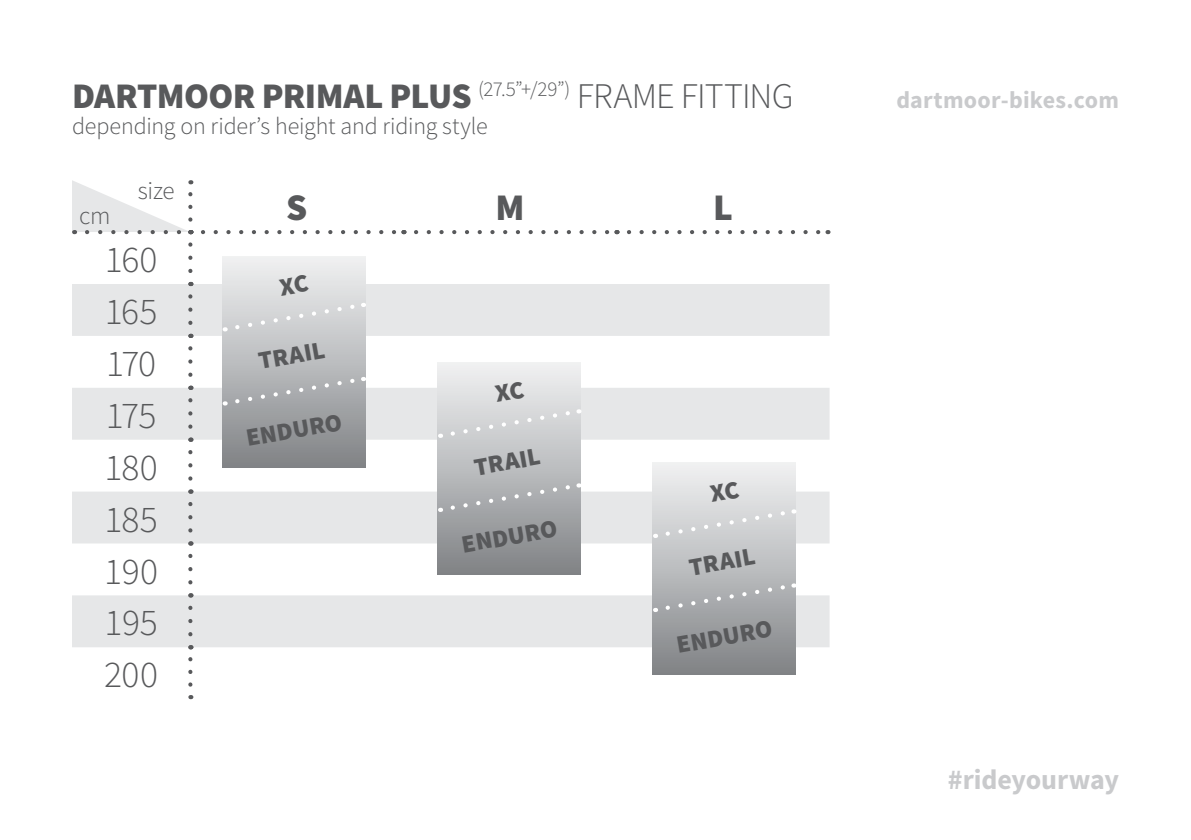
<style>
.page{position:relative;width:1191px;height:840px;background:#fff}
.page>*{position:absolute;margin:0;border:0;box-sizing:border-box;transform-origin:0 0}
.t1{font:300 37.6px/51.8px "Source Sans Pro";letter-spacing:-.01em;color:#58595b;text-align:justify}
.t2{font:900 37.6px "Source Sans Pro";color:#58595b}
.t3{font:900 36px "Source Sans Pro";letter-spacing:-.015em;color:#58595b}
.t4{font:700 28px "Source Sans Pro";letter-spacing:-.005em;color:#c9cacc}
.t5{font:900 25px "Source Sans Pro";color:#58595b}
.t6{font:300 25px "Source Sans Pro";letter-spacing:-.01em;color:#58595b}
.t7{font:300 24px "Source Sans Pro";letter-spacing:-.005em;color:#58595b}
.t8{font:700 24px "Source Sans Pro";letter-spacing:.01em;color:#c9cacc}
.s1{font-weight:300}
</style>
<div class="page">
<svg style="left:72px;top:284px;width:757px;height:363px;fill:#e6e7e8"></svg>
<svg style="left:203px;top:230px;width:194px;height:4px"></svg>
<svg style="left:416px;top:230px;width:194px;height:4px"></svg>
<svg style="left:629px;top:230px;width:192px;height:4px"></svg>
<svg style="left:72px;top:180px;width:120px;height:91px"></svg>
<svg style="left:188px;top:282px;width:4px;height:41px"></svg>
<svg style="left:188px;top:333px;width:4px;height:41px"></svg>
<svg style="left:188px;top:385px;width:4px;height:41px"></svg>
<svg style="left:188px;top:437px;width:4px;height:41px"></svg>
<svg style="left:188px;top:489px;width:4px;height:41px"></svg>
<svg style="left:188px;top:541px;width:4px;height:41px"></svg>
<svg style="left:188px;top:593px;width:4px;height:41px"></svg>
<svg style="left:188px;top:644px;width:4px;height:40px"></svg>
<div style="left:438px;top:362px;width:143px;height:212px;background:linear-gradient(to bottom,#f3f4f5,#848689)"></div>
<svg style="left:448px;top:481px;width:131px;height:31px;background:#aeb0b2"></svg>
<div style="left:652px;top:462px;width:144px;height:212px;background:linear-gradient(to bottom,#f4f4f5,#848689)"></div>
<svg style="left:663px;top:581px;width:131px;height:31px;background:#aeb0b2"></svg>
<div style="left:222px;top:256px;width:143px;height:211px;background:linear-gradient(to bottom,#f3f4f5,#848689)"></div>
<svg style="left:232px;top:375px;width:132px;height:31px;background:#adafb2"></svg>
<svg style="left:232px;top:301px;width:132px;height:31px;background:#d4d5d7"></svg>
<svg style="left:448px;top:380px;width:131px;height:58px;background:#dadbdc"></svg>
<svg style="left:663px;top:480px;width:131px;height:58px;background:#dadbdc"></svg>
<svg style="left:279px;top:274px;width:30px;height:21px"></svg>
<p class="t3" style="left:72px;top:71px;width:723px">DARTMOOR PRIMAL PLUS <sup>(27.5”+/29”)</sup> <span class="s1">FRAME FITTING</span></p>
<p class="t7" style="left:72px;top:111px;width:417px">depending on rider’s height and riding style</p>
<p class="t6" style="left:79px;top:200px;width:33px">cm</p>
<p class="t6" style="left:138px;top:175px;width:39px">size</p>
<p class="t1" style="left:104px;top:234px;width:56px">160<br>165<br>170<br>175<br>180<br>185<br>190<br>195<br>200</p>
<p class="t2" style="left:286px;top:182px;width:23px">S</p>
<p class="t2" style="left:495px;top:182px;width:31px">M</p>
<p class="t2" style="left:713px;top:182px;width:21px">L</p>
<p class="t5" style="left:256px;top:343px;width:68px;rotate:-10deg">TRAIL</p>
<p class="t5" style="left:243px;top:421px;width:98px;rotate:-10deg">ENDURO</p>
<p class="t5" style="left:471px;top:450px;width:68px;rotate:-10deg">TRAIL</p>
<p class="t5" style="left:459px;top:527px;width:98px;rotate:-10deg">ENDURO</p>
<p class="t5" style="left:686px;top:550px;width:68px;rotate:-10deg">TRAIL</p>
<p class="t5" style="left:674px;top:627px;width:98px;rotate:-10deg">ENDURO</p>
<p class="t8" style="left:896px;top:84px;width:224px">dartmoor-bikes.com</p>
<p class="t4" style="left:948px;top:760px;width:173px">#rideyourway</p>
</div>
